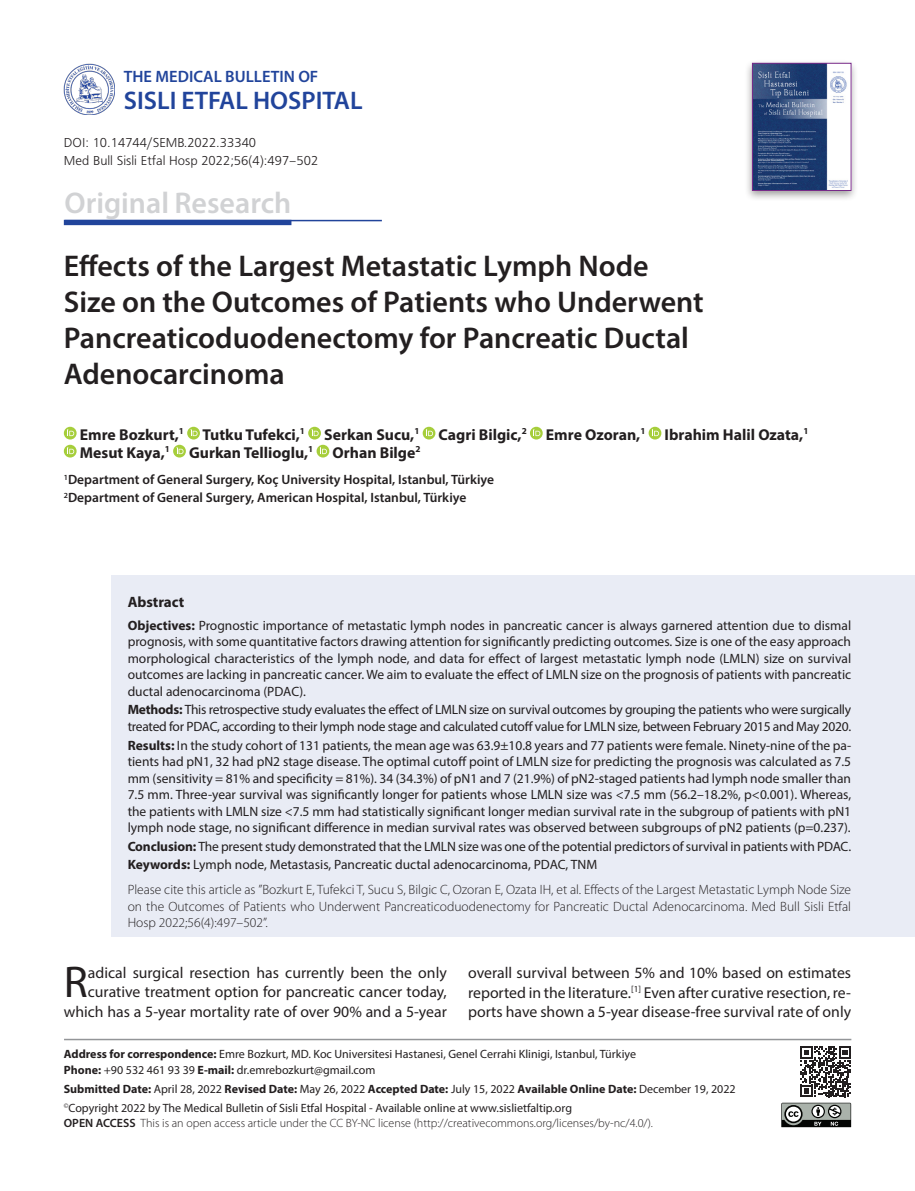
<style>
.page{position:relative;width:915px;height:1191px;background:#fff}
.page>*{position:absolute;margin:0;border:0;box-sizing:border-box;transform-origin:0 0}
.ana_metin_bosluksuz{font:44.7px "Myriad Pro";color:#231f20}
.ana_baslik{font:600 30px/36px "Myriad Pro";color:#231f20}
.ana_baslik-2{font:600 30px "Myriad Pro";color:#d1d2d4}
.ana_baslik-3{font:600 25.5px "Myriad Pro";color:#21449b}
.ana_baslik-4{font:600 16.5px "Myriad Pro";color:#21449b}
.ana_metin_bosluksuz-2{font:15.75px/19.6px "Myriad Pro";color:#231f20;text-align:right}
.yazar_adları{font:700 15.75px/18px "Myriad Pro";color:#231f20}
.ozet_baslik{font:700 15px "Myriad Pro";color:#231f20}
.ozet{font:13.5px/16.5px "Myriad Pro";letter-spacing:-.01em;color:#231f20;text-align:justify}
.ozet-2{font:300 13.5px/16.5px "Myriad Pro";color:#231f20;text-align:justify}
.kurumlar{font:600 13.5px "Myriad Pro";color:#231f20}
.doi{font:13.5px "Frugal Normal Tr";color:#231f20}
.info{font:12px "Myriad Pro";color:#231f20}
.info-2{font:700 12px "Myriad Pro";color:#231f20}
.t1{font:300 12px "Myriad Pro";color:#231f20}
.s1{font-weight:700}
.s2{font-weight:400}
.s3{font-weight:600}
</style>
<div class="page">
<div style="left:112px;top:575px;width:802px;height:361px;background:#e9ecf5"></div>
<svg style="left:64px;top:427px;width:13px;height:12px"></svg>
<svg style="left:67px;top:429px;width:7px;height:7px"></svg>
<svg style="left:187px;top:427px;width:13px;height:12px"></svg>
<svg style="left:190px;top:429px;width:7px;height:7px"></svg>
<svg style="left:308px;top:427px;width:13px;height:12px"></svg>
<svg style="left:311px;top:429px;width:7px;height:7px"></svg>
<svg style="left:422px;top:427px;width:13px;height:12px"></svg>
<svg style="left:426px;top:429px;width:7px;height:7px"></svg>
<svg style="left:529px;top:427px;width:13px;height:12px"></svg>
<svg style="left:533px;top:429px;width:7px;height:7px"></svg>
<svg style="left:648px;top:427px;width:13px;height:12px"></svg>
<svg style="left:651px;top:429px;width:7px;height:7px"></svg>
<svg style="left:64px;top:445px;width:13px;height:12px"></svg>
<svg style="left:67px;top:447px;width:7px;height:7px"></svg>
<svg style="left:173px;top:445px;width:13px;height:12px"></svg>
<svg style="left:176px;top:447px;width:7px;height:7px"></svg>
<svg style="left:316px;top:445px;width:13px;height:12px"></svg>
<svg style="left:320px;top:447px;width:7px;height:7px"></svg>
<hr style="left:64px;top:1038px;width:787px;height:2px;background:#939598">
<img style="left:64px;top:64px;width:51px;height:51px">
<div style="left:744px;top:59px;width:114px;height:143px;background:#231f20;opacity:.43"></div>
<img style="left:754px;top:65px;width:94px;height:124px">
<div style="left:752px;top:63px;width:98px;height:128px;border:1px solid #782a89"></div>
<svg style="left:781px;top:1046px;width:71px;height:82px"></svg>
<hr style="left:65px;top:220px;width:317px;height:1px;background:#21449b">
<div style="left:64px;top:220px;width:227px;height:5px;background:#21449b"></div>
<p class="ana_baslik-4" style="left:124px;top:66px;width:196px">THE MEDICAL BULLETIN OF</p>
<p class="ana_baslik-3" style="left:124px;top:84px;width:240px">SISLI ETFAL HOSPITAL</p>
<p class="doi" style="left:64px;top:135px;width:194px">DOI: 10.14744/SEMB.2022.33340</p>
<p class="doi" style="left:64px;top:153px;width:256px">Med Bull Sisli Etfal Hosp 2022;56(4):497–502</p>
<p class="ana_baslik-2" style="left:65px;top:184px;width:228px">Original Research</p>
<p class="ana_baslik" style="left:64px;top:247px;width:641px">Effects of the Largest Metastatic Lymph Node Size on the Outcomes of Patients who Underwent Pancreaticoduodenectomy for Pancreatic Ductal Adenocarcinoma</p>
<p class="yazar_adları" style="left:80px;top:425px;width:730px">Emre Bozkurt,<sup>1</sup> Tutku Tufekci,<sup>1</sup> Serkan Sucu,<sup>1</sup> Cagri Bilgic,<sup>2</sup> Emre Ozoran,<sup>1</sup> Ibrahim Halil Ozata,<sup>1<br></sup>Mesut Kaya,<sup>1</sup> Gurkan Tellioglu,<sup>1</sup> Orhan Bilge<sup>2</sup></p>
<p class="kurumlar" style="left:64px;top:471px;width:431px"><sup>1</sup>Department of General Surgery, Koç University Hospital, Istanbul, Türkiye</p>
<p class="kurumlar" style="left:64px;top:489px;width:404px"><sup>2</sup>Department of General Surgery, American Hospital, Istanbul, Türkiye</p>
<p class="ozet_baslik" style="left:128px;top:592px;width:58px">Abstract</p>
<p class="ozet" style="left:128px;top:617px;width:724px"><span class="s1">Objectives:</span> Prognostic importance of metastatic lymph nodes in pancreatic cancer is always garnered attention due to dismal prognosis, with some quantitative factors drawing attention for significantly predicting outcomes. Size is one of the easy approach morphological characteristics of the lymph node, and data for effect of largest metastatic lymph node (LMLN) size on survival outcomes are lacking in pancreatic cancer. We aim to evaluate the effect of LMLN size on the prognosis of patients with pancreatic ductal adenocarcinoma (PDAC).</p>
<p class="ozet" style="left:128px;top:701px;width:724px"><span class="s1">Methods:</span> This retrospective study evaluates the effect of LMLN size on survival outcomes by grouping the patients who were surgically treated for PDAC, according to their lymph node stage and calculated cutoff value for LMLN size, between February 2015 and May 2020.</p>
<p class="ozet" style="left:128px;top:736px;width:724px"><span class="s1">Results:</span> In the study cohort of 131 patients, the mean age was 63.9±10.8 years and 77 patients were female. Ninety-nine of the pa&shy;tients had pN1, 32 had pN2 stage disease. The optimal cutoff point of LMLN size for predicting the prognosis was calculated as 7.5 mm (sensitivity = 81% and specificity = 81%). 34 (34.3%) of pN1 and 7 (21.9%) of pN2-staged patients had lymph node smaller than 7.5 mm. Three-year survival was significantly longer for patients whose LMLN size was &lt;7.5 mm (56.2–18.2%, p&lt;0.001). Whereas, the patients with LMLN size &lt;7.5 mm had statistically significant longer median survival rate in the subgroup of patients with pN1 lymph node stage, no significant difference in median survival rates was observed between subgroups of pN2 patients (p=0.237).</p>
<p class="ozet" style="left:128px;top:837px;width:724px"><span class="s1">Conclusion:</span> The present study demonstrated that the LMLN size was one of the potential predictors of survival in patients with PDAC.</p>
<p class="ozet" style="left:128px;top:856px;width:471px"><span class="s1">Keywords:</span> Lymph node, Metastasis, Pancreatic ductal adenocarcinoma, PDAC, TNM</p>
<p class="ozet-2" style="left:128px;top:882px;width:724px">Please cite this article as ”Bozkurt E, Tufekci T, Sucu S, Bilgic C, Ozoran E, Ozata IH, et al. Effects of the Largest Metastatic Lymph Node Size on the Outcomes of Patients who Underwent Pancreaticoduodenectomy for Pancreatic Ductal Adenocarcinoma. Med Bull Sisli Etfal Hosp 2022;56(4):497–502”.</p>
<p class="ana_metin_bosluksuz-2" style="left:64px;top:962px;width:384px">adical surgical resection has currently been the only curative treatment option for pancreatic cancer today, which has a 5-year mortality rate of over 90% and a 5-year</p>
<p class="ana_metin_bosluksuz-2" style="left:468px;top:962px;width:384px;text-align:justify">overall survival between 5% and 10% based on estimates reported in the literature.<sup>[1]</sup> Even after curative resection, re&shy;ports have shown a 5-year disease-free survival rate of only</p>
<p class="ana_metin_bosluksuz" style="left:64px;top:955px;width:26px">R</p>
<p class="info" style="left:64px;top:1046px;width:573px"><span class="s1">Address for correspondence:</span> Emre Bozkurt, MD. Koc Universitesi Hastanesi, Genel Cerrahi Klinigi, Istanbul, Türkiye</p>
<p class="info" style="left:64px;top:1062px;width:313px"><span class="s1">Phone:</span> +90 532 461 93 39 <span class="s1">E-mail:</span> dr.emrebozkurt@gmail.com</p>
<p class="info-2" style="left:64px;top:1081px;width:673px">Submitted Date: <span class="s2">April 28, 2022</span> Revised Date: <span class="s2">May 26, 2022</span> Accepted Date: <span class="s2">July 15, 2022</span> Available Online Date: <span class="s2">December 19, 2022</span></p>
<p class="info" style="left:64px;top:1100px;width:509px"><sup>©</sup>Copyright 2022 by The Medical Bulletin of Sisli Etfal Hospital - Available online at www.sislietfaltip.org</p>
<p class="t1" style="left:64px;top:1116px;width:590px"><span class="s3">OPEN ACCESS</span> This is an open access article under the CC BY-NC license (http://creativecommons.org/licenses/by-nc/4.0/).</p>
</div>
